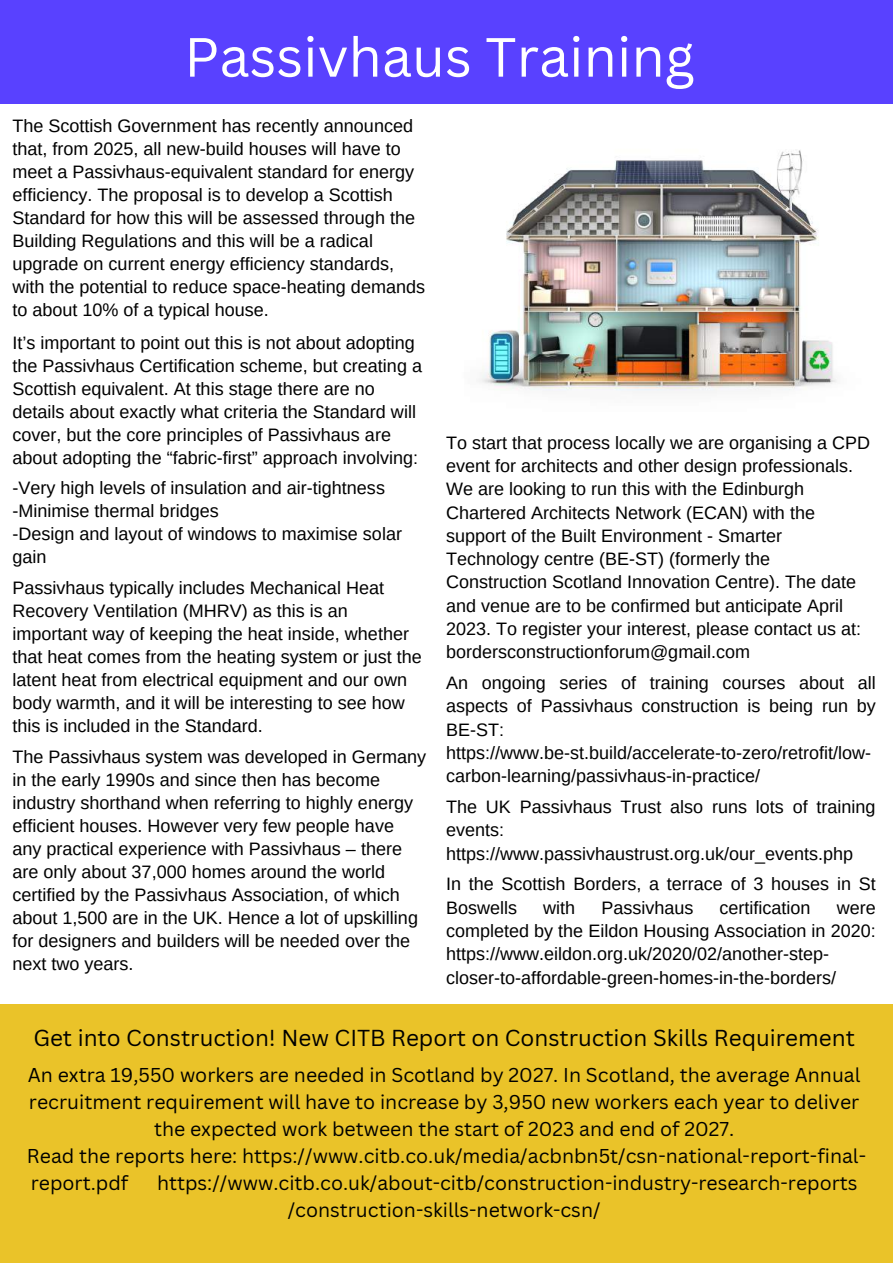
<style>
.page{position:relative;width:893px;height:1264px;background:#fff}
.page>*{position:absolute;margin:0;border:0;box-sizing:border-box;transform-origin:0 0}
.t1{font:54px "Canva Sans";color:#fff}
.t2{font:22.5px "Canva Sans";color:#000}
.t3{font:19.5px/27px "Canva Sans";color:#000}
.t4{font:18px/23px "Arimo";color:#000}
</style>
<div class="page">
<div style="left:0;top:0;width:892px;height:104px;background:#5941ff"></div>
<img style="left:479px;top:150px;width:358px;height:241px">
<div style="left:0;top:1004px;width:892px;height:258px;background:#eac329"></div>
<h1 class="t1" style="left:184px;top:19px;width:512px">Passivhaus Training</h1>
<p class="t4" style="left:12px;top:114px;width:414px">The Scottish Government has recently announced that, from 2025, all new-build houses will have to meet a Passivhaus-equivalent standard for energy efficiency. The proposal is to develop a Scottish Standard for how this will be assessed through the Building Regulations and this will be a radical upgrade on current energy efficiency standards, with the potential to reduce space-heating demands to about 10% of a typical house.</p>
<p class="t4" style="left:12px;top:331px;width:411px">It’s important to point out this is not about adopting the Passivhaus Certification scheme, but creating a Scottish equivalent. At this stage there are no details about exactly what criteria the Standard will cover, but the core principles of Passivhaus are about adopting the “fabric-first” approach involving:</p>
<p class="t4" style="left:12px;top:476px;width:391px">-Very high levels of insulation and air-tightness -Minimise thermal bridges<br>-Design and layout of windows to maximise solar gain</p>
<p class="t4" style="left:12px;top:576px;width:411px">Passivhaus typically includes Mechanical Heat Recovery Ventilation (MHRV) as this is an important way of keeping the heat inside, whether that heat comes from the heating system or just the latent heat from electrical equipment and our own body warmth, and it will be interesting to see how this is included in the Standard.</p>
<p class="t4" style="left:12px;top:745px;width:415px">The Passivhaus system was developed in Germany in the early 1990s and since then has become industry shorthand when referring to highly energy efficient houses. However very few people have any practical experience with Passivhaus – there are only about 37,000 homes around the world certified by the Passivhaus Association, of which about 1,500 are in the UK. Hence a lot of upskilling for designers and builders will be needed over the next two years.</p>
<p class="t4" style="left:446px;top:431px;width:425px">To start that process locally we are organising a CPD event for architects and other design professionals.<br>We are looking to run this with the Edinburgh Chartered Architects Network (ECAN) with the support of the Built Environment - Smarter Technology centre (BE-ST) (formerly the Construction Scotland Innovation Centre). The date and venue are to be confirmed but anticipate April 2023. To register your interest, please contact us at: bordersconstructionforum@gmail.com</p>
<p class="t4" style="left:446px;top:671px;width:431px">An ongoing series of training courses about all aspects of Passivhaus construction is being run by BE-ST: https://www.be-st.build/accelerate-to-zero/retrofit/low&shy;carbon-learning/passivhaus-in-practice/</p>
<p class="t4" style="left:446px;top:795px;width:431px">The UK Passivhaus Trust also runs lots of training events: https://www.passivhaustrust.org.uk/our_events.php</p>
<p class="t4" style="left:446px;top:872px;width:431px">In the Scottish Borders, a terrace of 3 houses in St<br>Boswells</p>
<p class="t4" style="left:543px;top:896px;width:33px">with</p>
<p class="t4" style="left:601px;top:896px;width:93px">Passivhaus</p>
<p class="t4" style="left:719px;top:896px;width:92px">certification</p>
<p class="t4" style="left:446px;top:895px;width:431px;text-indent:390px">were completed by the Eildon Housing Association in 2020: https://www.eildon.org.uk/2020/02/another-step&shy;closer-to-affordable-green-homes-in-the-borders/</p>
<p class="t2" style="left:33px;top:1022px;width:823px">Get into Construction! New CITB Report on Construction Skills Requirement</p>
<p class="t3" style="left:28px;top:1060px;width:834px">An extra 19,550 workers are needed in Scotland by 2027. In Scotland, the average Annual</p>
<p class="t3" style="left:29px;top:1087px;width:831px">recruitment requirement will have to increase by 3,950 new workers each year to deliver</p>
<p class="t3" style="left:154px;top:1114px;width:581px">the expected work between the start of 2023 and end of 2027.</p>
<p class="t3" style="left:27px;top:1141px;width:840px">Read the reports here: https://www.citb.co.uk/media/acbnbn5t/csn-national-report-final-</p>
<p class="t3" style="left:31px;top:1168px;width:99px">report.pdf</p>
<p class="t3" style="left:287px;top:1168px;width:571px;text-indent:-131px">https://www.citb.co.uk/about-citb/construction-industry-research-reports /construction-skills-network-csn/</p>
</div>
